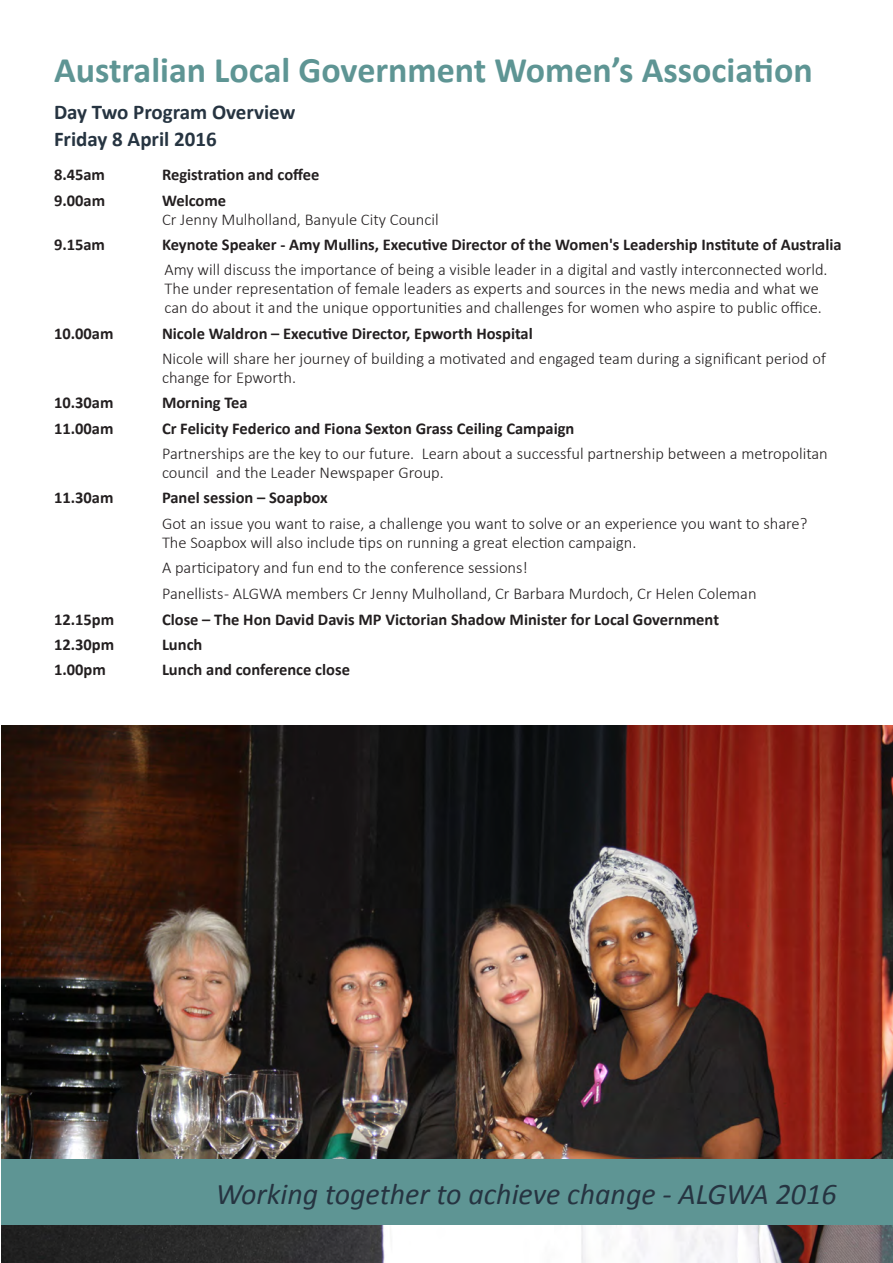
<style>
.page{position:relative;width:893px;height:1263px;background:#fff}
.page>*{position:absolute;margin:0;border:0;box-sizing:border-box;transform-origin:0 0}
.t1{font:700 36px "Calibri";color:#5e9594}
.t2{font:italic 30px "Calibri";color:#263441}
.t3{font:700 21px/27.6px "Calibri";color:#263441}
.No_Spacing{font:300 16.5px/18.9px "Calibri";color:#231f20}
.t4{font:700 16.5px "Calibri";color:#231f20}
.s1{font-weight:700}
</style>
<div class="page">
<img style="left:1px;top:726px;width:892px;height:537px">
<div style="left:1px;top:1159px;width:892px;height:66px;background:#5e9594"></div>
<p class="t1" style="left:54px;top:47px;width:760px">Australian Local Government Women’s Association</p>
<p class="t3" style="left:54px;top:98px;width:243px">Day Two Program Overview<br>Friday 8 April 2016</p>
<p class="t4" style="left:54px;top:164px;width:53px">8.45am</p>
<p class="t4" style="left:162px;top:164px;width:159px">Registration and coffee</p>
<p class="t4" style="left:54px;top:190px;width:53px">9.00am</p>
<p class="No_Spacing" style="left:162px;top:190px;width:278px"><span class="s1">Welcome<br></span>Cr Jenny Mulholland, Banyule City Council</p>
<p class="t4" style="left:54px;top:234px;width:53px">9.15am</p>
<p class="t4" style="left:162px;top:234px;width:681px">Keynote Speaker - Amy Mullins, Executive Director of the Women's Leadership Institute of Australia</p>
<p class="No_Spacing" style="left:165px;top:260px;width:665px">Amy will discuss the importance of being a visible leader in a digital and vastly interconnected world.<br>The under representation of female leaders as experts and sources in the news media and what we can do about it and the unique opportunities and challenges for women who aspire to public office.</p>
<p class="t4" style="left:54px;top:323px;width:61px">10.00am</p>
<p class="t4" style="left:162px;top:323px;width:372px">Nicole Waldron – Executive Director, Epworth Hospital</p>
<p class="No_Spacing" style="left:162px;top:349px;width:665px">Nicole will share her journey of building a motivated and engaged team during a significant period of change for Epworth.</p>
<p class="t4" style="left:54px;top:392px;width:61px">10.30am</p>
<p class="t4" style="left:162px;top:392px;width:87px">Morning Tea</p>
<p class="t4" style="left:54px;top:418px;width:61px">11.00am</p>
<p class="t4" style="left:162px;top:418px;width:414px">Cr Felicity Federico and Fiona Sexton Grass Ceiling Campaign</p>
<p class="No_Spacing" style="left:162px;top:444px;width:667px">Partnerships are the key to our future. Learn about a successful partnership between a metropolitan council and the Leader Newspaper Group.</p>
<p class="t4" style="left:54px;top:487px;width:61px">11.30am</p>
<p class="t4" style="left:162px;top:487px;width:167px">Panel session – Soapbox</p>
<p class="No_Spacing" style="left:162px;top:514px;width:647px">Got an issue you want to raise, a challenge you want to solve or an experience you want to share?<br>The Soapbox will also include tips on running a great election campaign.</p>
<p class="No_Spacing" style="left:162px;top:558px;width:367px">A participatory and fun end to the conference sessions!</p>
<p class="No_Spacing" style="left:162px;top:584px;width:596px">Panellists - ALGWA members Cr Jenny Mulholland, Cr Barbara Murdoch, Cr Helen Coleman</p>
<p class="t4" style="left:54px;top:608px;width:62px">12.15pm</p>
<p class="t4" style="left:162px;top:608px;width:558px">Close – The Hon David Davis MP Victorian Shadow Minister for Local Government</p>
<p class="t4" style="left:54px;top:634px;width:62px">12.30pm</p>
<p class="t4" style="left:162px;top:634px;width:42px">Lunch</p>
<p class="t4" style="left:54px;top:659px;width:53px">1.00pm</p>
<p class="t4" style="left:162px;top:659px;width:189px">Lunch and conference close</p>
<p class="t2" style="left:216px;top:1173px;width:622px">Working together to achieve change - ALGWA 2016</p>
</div>
